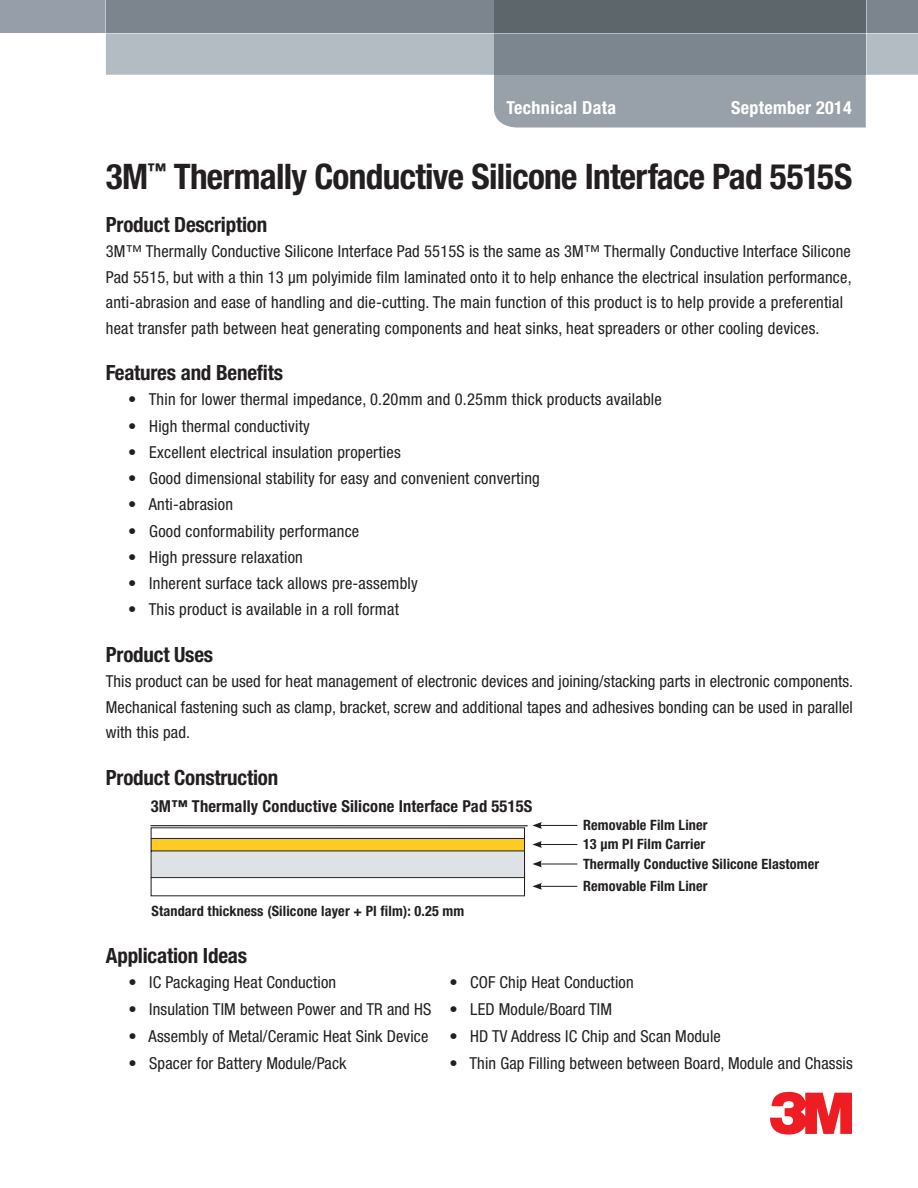
<style>
.page{position:relative;width:918px;height:1188px;background:#fff}
.page>*{position:absolute;margin:0;border:0;box-sizing:border-box;transform-origin:0 0}
.t1{font:700 condensed 35.25px "Helvetica Neue LT Std";letter-spacing:-.02em;color:#231f20}
.t2{font:700 condensed 21px "Helvetica Neue LT Std";letter-spacing:-.01em;color:#231f20}
.t3{font:700 condensed 18px "Helvetica Neue LT Std";letter-spacing:.02em;color:#fff}
.t4{font:condensed 16.5px/25.5px "Helvetica Neue LT Std";letter-spacing:.015em;color:#231f20}
.t5{font:700 condensed 16.5px "Helvetica Neue LT Std";letter-spacing:.01em;color:#231f20}
.t6{font:700 condensed 14.25px "Helvetica Neue LT Std";letter-spacing:.01em;color:#231f20}
</style>
<div class="page">
<div style="left:494px;top:75px;width:372px;height:53px;background:#98a1aa"></div>
<svg style="left:0;top:0;width:918px;height:75px;background:#9199a0"></svg>
<svg style="left:770px;top:1092px;width:82px;height:43px"></svg>
<hr style="left:151px;top:825px;width:376px;height:1px;background:#231f20">
<svg style="left:150px;top:827px;width:376px;height:69px"></svg>
<hr style="left:539px;top:825px;width:38px;height:1px;background:#231f20">
<svg style="left:532px;top:822px;width:10px;height:7px"></svg>
<hr style="left:539px;top:844px;width:38px;height:1px;background:#231f20">
<svg style="left:532px;top:841px;width:10px;height:7px"></svg>
<hr style="left:539px;top:864px;width:38px;height:1px;background:#231f20">
<svg style="left:532px;top:861px;width:10px;height:6px"></svg>
<hr style="left:539px;top:886px;width:38px;height:1px;background:#231f20">
<svg style="left:532px;top:883px;width:10px;height:7px"></svg>
<p class="t3" style="left:507px;top:97px;width:111px">Technical Data</p>
<p class="t3" style="left:731px;top:97px;width:122px">September 2014</p>
<p class="t1" style="left:106px;top:155px;width:748px">3M<sup>™</sup> Thermally Conductive Silicone Interface Pad 5515S</p>
<p class="t2" style="left:106px;top:212px;width:163px">Product Description</p>
<p class="t4" style="left:106px;top:239px;width:747px">3M™ Thermally Conductive Silicone Interface Pad 5515S is the same as 3M™ Thermally Conductive Interface Silicone Pad 5515, but with a thin 13 µm polyimide film laminated onto it to help enhance the electrical insulation performance, anti-abrasion and ease of handling and die-cutting. The main function of this product is to help provide a preferential heat transfer path between heat generating components and heat sinks, heat spreaders or other cooling devices.</p>
<p class="t2" style="left:106px;top:360px;width:179px">Features and Benefits</p>
<p class="t4" style="left:128px;top:387px;width:535px">• Thin for lower thermal impedance, 0.20mm and 0.25mm thick products available</p>
<p class="t4" style="left:128px;top:413px;width:183px">• High thermal conductivity</p>
<p class="t4" style="left:128px;top:439px;width:274px">• Excellent electrical insulation properties</p>
<p class="t4" style="left:128px;top:466px;width:413px">• Good dimensional stability for easy and convenient converting</p>
<p class="t4" style="left:128px;top:492px;width:106px">• Anti-abrasion</p>
<p class="t4" style="left:128px;top:518px;width:233px">• Good conformability performance</p>
<p class="t4" style="left:128px;top:544px;width:176px">• High pressure relaxation</p>
<p class="t4" style="left:128px;top:571px;width:291px">• Inherent surface tack allows pre-assembly</p>
<p class="t4" style="left:128px;top:597px;width:272px">• This product is available in a roll format</p>
<p class="t2" style="left:106px;top:642px;width:109px">Product Uses</p>
<p class="t4" style="left:106px;top:669px;width:749px;text-align:justify">This product can be used for heat management of electronic devices and joining/stacking parts in electronic components.<br>Mechanical fastening such as clamp, bracket, screw and additional tapes and adhesives bonding can be used in parallel with this pad.</p>
<p class="t2" style="left:106px;top:764px;width:174px">Product Construction</p>
<p class="t5" style="left:151px;top:796px;width:383px">3M™ Thermally Conductive Silicone Interface Pad 5515S</p>
<p class="t6" style="left:152px;top:902px;width:314px">Standard thickness (Silicone layer + PI film): 0.25 mm</p>
<p class="t6" style="left:583px;top:817px;width:126px">Removable Film Liner</p>
<p class="t6" style="left:583px;top:836px;width:124px">13 µm PI Film Carrier</p>
<p class="t6" style="left:583px;top:855px;width:238px">Thermally Conductive Silicone Elastomer</p>
<p class="t6" style="left:583px;top:877px;width:126px">Removable Film Liner</p>
<p class="t2" style="left:106px;top:943px;width:143px">Application Ideas</p>
<p class="t4" style="left:128px;top:970px;width:209px">• IC Packaging Heat Conduction</p>
<p class="t4" style="left:449px;top:970px;width:186px">• COF Chip Heat Conduction</p>
<p class="t4" style="left:128px;top:997px;width:485px">• Insulation TIM between Power and TR and HS • LED Module/Board TIM</p>
<p class="t4" style="left:128px;top:1024px;width:302px">• Assembly of Metal/Ceramic Heat Sink Device</p>
<p class="t4" style="left:449px;top:1024px;width:273px">• HD TV Address IC Chip and Scan Module</p>
<p class="t4" style="left:128px;top:1051px;width:220px">• Spacer for Battery Module/Pack</p>
<p class="t4" style="left:449px;top:1051px;width:405px">• Thin Gap Filling between between Board, Module and Chassis</p>
</div>
